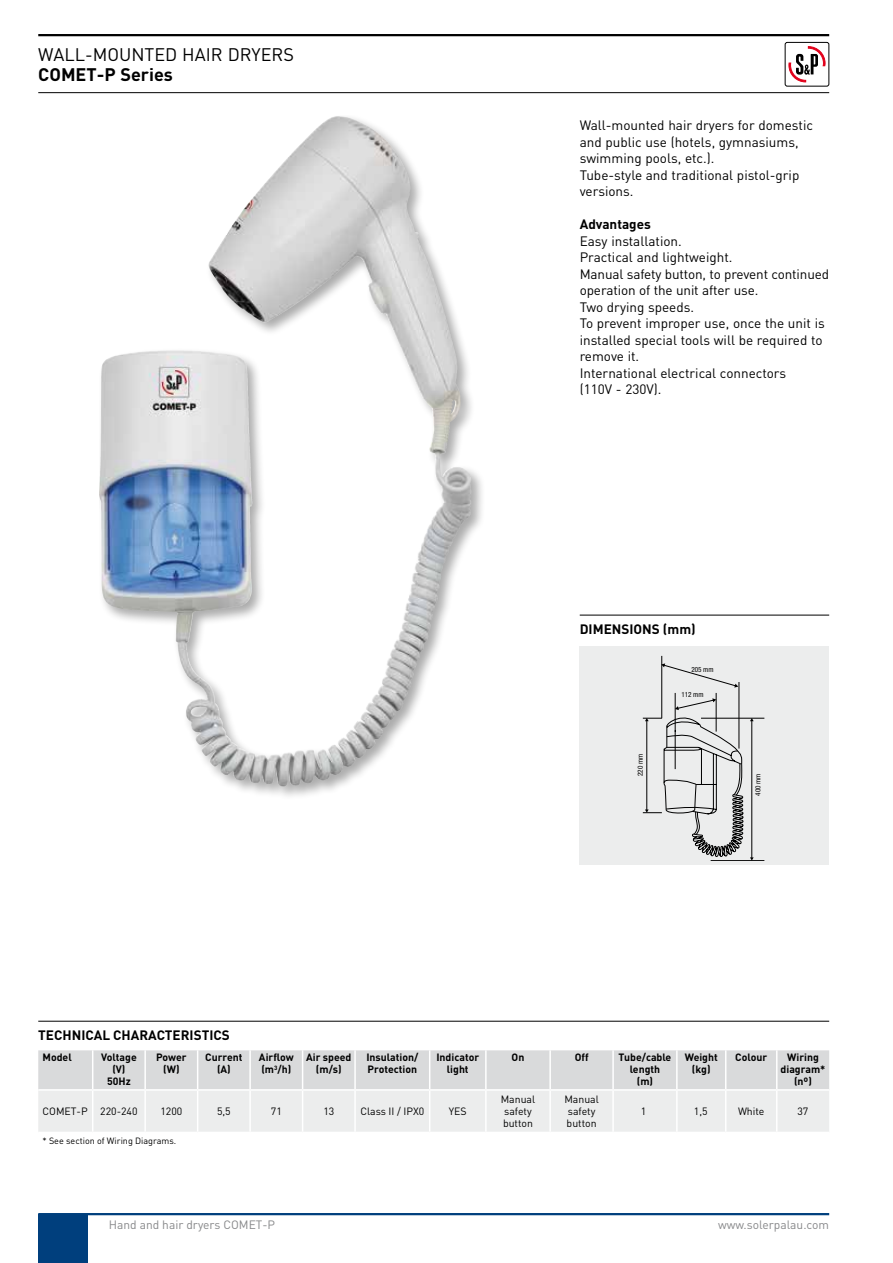
<style>
.page{position:relative;width:893px;height:1263px;background:#fff}
.page>*{position:absolute;margin:0;border:0;box-sizing:border-box;transform-origin:0 0}
.t1{font:18px "DIN";color:#000}
.t2{font:700 18px "DIN";color:#000}
.t3{font:13.5px/16.5px "DIN";color:#000}
.t4{font:700 13.5px "DIN";color:#000}
.t5{font:12px "DIN";color:#87888a}
.t6{font:700 10.5px/12px "DIN";color:#000;text-align:center}
.t7{font:10.5px/12px "DIN";color:#000}
.t8{font:9px "DIN";color:#000}
.t9{font:condensed 7.05px "Helvetica Neue LT Std";color:#000}
</style>
<div class="page">
<hr style="left:38px;top:1213px;width:791px;height:2px;background:#003f7d">
<div style="left:38px;top:1214px;width:49px;height:49px;background:#003f7d"></div>
<hr style="left:38px;top:34px;width:791px;height:2px;background:#000">
<hr style="left:38px;top:92px;width:791px;height:1px;background:#000">
<svg style="left:788px;top:47px;width:38px;height:36px"></svg>
<div style="left:785px;top:42px;width:44px;height:44px;border:1px solid #000;border-radius:2px"></div>
<div style="left:580px;top:646px;width:249px;height:219px;background:#eceded"></div>
<hr style="left:701px;top:718px;width:63px;height:1px;background:#000">
<hr style="left:711px;top:860px;width:53px;height:1px;background:#000">
<hr style="left:661px;top:656px;width:1px;height:62px;background:#000">
<hr style="left:751px;top:721px;width:1px;height:137px;background:#000">
<svg style="left:643px;top:663px;width:101px;height:194px"></svg>
<hr style="left:739px;top:682px;width:1px;height:66px;background:#000">
<hr style="left:580px;top:615px;width:249px;height:1px;background:#000">
<svg style="left:38px;top:1050px;width:791px;height:82px;background:#e3e4e4"></svg>
<hr style="left:92px;top:1050px;width:1px;height:39px;background:#fff">
<hr style="left:144px;top:1050px;width:2px;height:39px;background:#fff">
<hr style="left:197px;top:1050px;width:1px;height:39px;background:#fff">
<hr style="left:249px;top:1050px;width:2px;height:39px;background:#fff">
<hr style="left:302px;top:1050px;width:1px;height:39px;background:#fff">
<hr style="left:354px;top:1050px;width:2px;height:39px;background:#fff">
<hr style="left:429px;top:1050px;width:1px;height:39px;background:#fff">
<hr style="left:485px;top:1050px;width:2px;height:39px;background:#fff">
<hr style="left:549px;top:1050px;width:2px;height:39px;background:#fff">
<hr style="left:612px;top:1050px;width:2px;height:39px;background:#fff">
<hr style="left:676px;top:1050px;width:2px;height:39px;background:#fff">
<hr style="left:725px;top:1050px;width:1px;height:39px;background:#fff">
<hr style="left:776px;top:1050px;width:1px;height:39px;background:#fff">
<hr style="left:38px;top:1089px;width:55px;height:2px;background:#fff">
<hr style="left:93px;top:1089px;width:52px;height:2px;background:#fff">
<hr style="left:92px;top:1091px;width:1px;height:41px;background:#fff">
<hr style="left:145px;top:1089px;width:53px;height:2px;background:#fff">
<hr style="left:144px;top:1091px;width:2px;height:41px;background:#fff">
<hr style="left:198px;top:1089px;width:52px;height:2px;background:#fff">
<hr style="left:197px;top:1091px;width:1px;height:41px;background:#fff">
<hr style="left:250px;top:1089px;width:53px;height:2px;background:#fff">
<hr style="left:249px;top:1091px;width:2px;height:41px;background:#fff">
<hr style="left:303px;top:1089px;width:52px;height:2px;background:#fff">
<hr style="left:302px;top:1091px;width:1px;height:41px;background:#fff">
<hr style="left:355px;top:1089px;width:75px;height:2px;background:#fff">
<hr style="left:354px;top:1091px;width:2px;height:41px;background:#fff">
<hr style="left:430px;top:1089px;width:56px;height:2px;background:#fff">
<hr style="left:429px;top:1091px;width:1px;height:41px;background:#fff">
<hr style="left:486px;top:1089px;width:64px;height:2px;background:#fff">
<hr style="left:485px;top:1091px;width:2px;height:41px;background:#fff">
<hr style="left:550px;top:1089px;width:63px;height:2px;background:#fff">
<hr style="left:549px;top:1091px;width:2px;height:41px;background:#fff">
<hr style="left:613px;top:1089px;width:64px;height:2px;background:#fff">
<hr style="left:612px;top:1091px;width:2px;height:41px;background:#fff">
<hr style="left:677px;top:1089px;width:49px;height:2px;background:#fff">
<hr style="left:676px;top:1091px;width:2px;height:41px;background:#fff">
<hr style="left:726px;top:1089px;width:51px;height:2px;background:#fff">
<hr style="left:725px;top:1091px;width:1px;height:41px;background:#fff">
<hr style="left:777px;top:1089px;width:52px;height:2px;background:#fff">
<hr style="left:776px;top:1091px;width:1px;height:41px;background:#fff">
<hr style="left:38px;top:1021px;width:791px;height:1px;background:#000">
<div style="left:99px;top:116px;width:387px;height:685px;background:#000;opacity:.33"></div>
<img style="left:254px;top:116px;width:83px;height:80px">
<h1 class="t1" style="left:38px;top:43px;width:257px">WALL-MOUNTED HAIR DRYERS</h1>
<h1 class="t2" style="left:38px;top:62px;width:136px">COMET-P Series</h1>
<p class="t4" style="left:38px;top:1026px;width:51px">Technical</p>
<p class="t4" style="left:113px;top:1026px;width:84px">Characteristics</p>
<p class="t3" style="left:580px;top:117px;width:235px">Wall-mounted hair dryers for domestic and public use (hotels, gymnasiums, swimming pools, etc.).<br>Tube-style and traditional pistol-grip versions.</p>
<p class="t4" style="left:580px;top:215px;width:73px">Advantages</p>
<p class="t3" style="left:580px;top:232px;width:251px">Easy installation.<br>Practical and lightweight.<br>Manual safety button, to prevent continued operation of the unit after use.<br>Two drying speeds.<br>To prevent improper use, once the unit is installed special tools will be required to remove it.<br>International electrical connectors<br>(110V - 230V).</p>
<p class="t4" style="left:580px;top:620px;width:117px">Dim ensions (mm)</p>
<p class="t9" style="left:691px;top:665px;width:24px">205 mm</p>
<p class="t9" style="left:636px;top:776px;width:24px;rotate:-90deg">220 mm</p>
<p class="t9" style="left:681px;top:690px;width:24px">112 mm</p>
<p class="t9" style="left:754px;top:796px;width:24px;rotate:-90deg">400 mm</p>
<p class="t6" style="left:43px;top:1051px;width:31px">Model</p>
<p class="t6" style="left:101px;top:1051px;width:37px">Voltage (V)<br>50Hz</p>
<p class="t6" style="left:156px;top:1051px;width:32px">Power (W)</p>
<p class="t6" style="left:205px;top:1051px;width:39px">Current (A)</p>
<p class="t6" style="left:259px;top:1051px;width:36px;text-align:left">Airflow (m<sup>3</sup>/h)</p>
<p class="t6" style="left:306px;top:1051px;width:47px">Air speed (m/s)</p>
<p class="t6" style="left:366px;top:1051px;width:54px;text-align:left">Insulation/<br>Protection</p>
<p class="t6" style="left:436px;top:1051px;width:44px">Indicator light</p>
<p class="t6" style="left:512px;top:1051px;width:14px">On</p>
<p class="t6" style="left:575px;top:1051px;width:15px">Off</p>
<p class="t6" style="left:619px;top:1051px;width:54px">Tube/cable length<br>(m)</p>
<p class="t6" style="left:685px;top:1051px;width:35px">Weight (kg)</p>
<p class="t6" style="left:735px;top:1051px;width:33px">Colour</p>
<p class="t6" style="left:780px;top:1051px;width:46px">Wiring diagram* (nº)</p>
<p class="t7" style="left:43px;top:1105px;width:97px">COMET-P 220-240</p>
<p class="t7" style="left:160px;top:1105px;width:23px">1200</p>
<p class="t7" style="left:217px;top:1105px;width:15px">5,5</p>
<p class="t7" style="left:271px;top:1105px;width:12px">71</p>
<p class="t7" style="left:323px;top:1105px;width:12px">13</p>
<p class="t7" style="left:360px;top:1105px;width:65px">Class II / IPX0</p>
<p class="t7" style="left:449px;top:1105px;width:12px">Yes</p>
<p class="t7" style="left:501px;top:1093px;width:36px">Manual safety button</p>
<p class="t7" style="left:564px;top:1093px;width:36px">Manual safety button</p>
<p class="t7" style="left:641px;top:1105px;width:7px">1</p>
<p class="t7" style="left:694px;top:1105px;width:15px">1,5</p>
<p class="t7" style="left:738px;top:1105px;width:28px">White</p>
<p class="t7" style="left:797px;top:1105px;width:12px">37</p>
<p class="t8" style="left:43px;top:1135px;width:135px">* See section of Wiring Diagrams.</p>
<p class="t5" style="left:109px;top:1217px;width:168px">Hand and hair dryers COMET-P</p>
<p class="t5" style="left:718px;top:1217px;width:112px">www.solerpalau.com</p>
</div>
